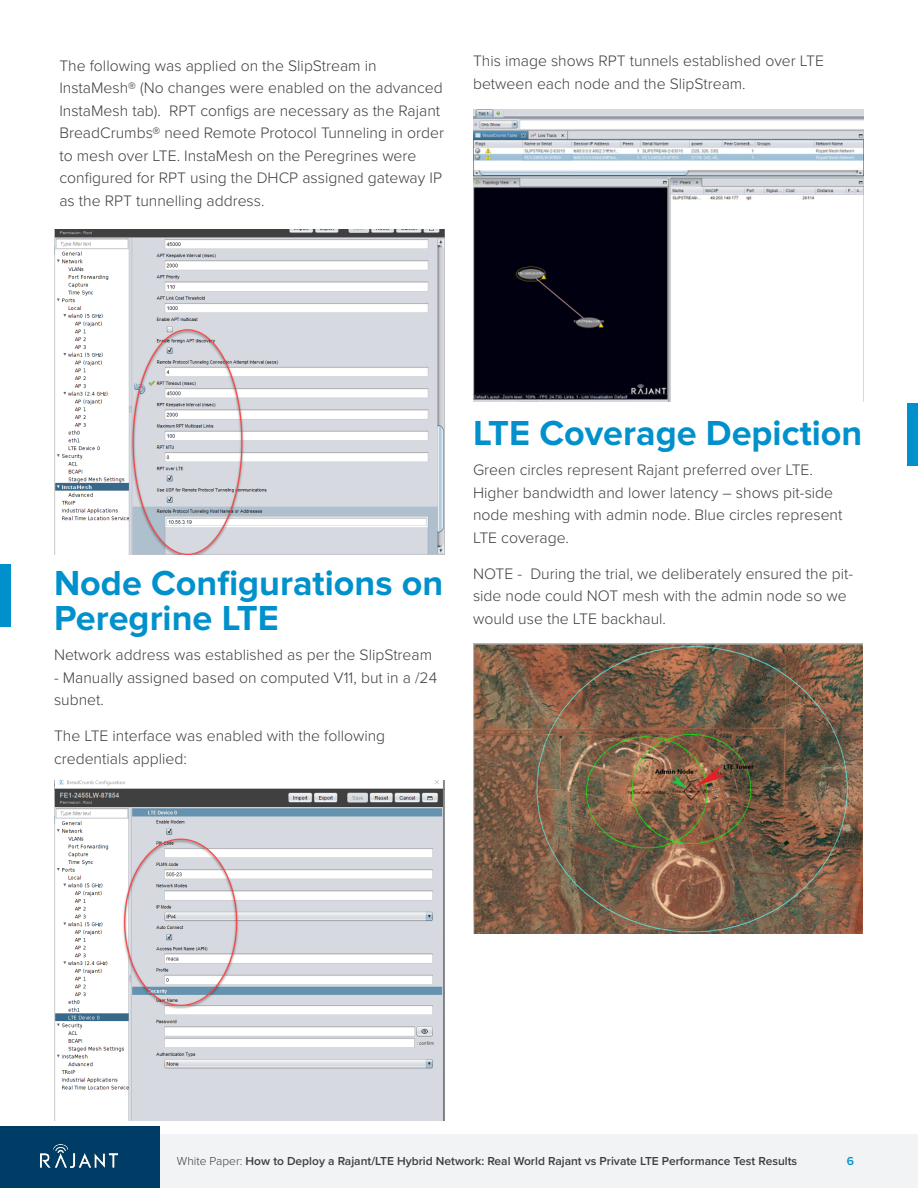
<style>
.page{position:relative;width:918px;height:1188px;background:#fff}
.page>*{position:absolute;margin:0;border:0;box-sizing:border-box;transform-origin:0 0}
.t1{font:700 36px/34.5px "Proxima Nova";color:#0091cc}
.t2{font:300 15.75px/22.5px "Proxima Nova";color:#3e3e3f}
.t3{font:600 12px "Proxima Nova";color:#3e3e3f}
.t4{font:600 12px "Proxima Nova";color:#0091cc}
.s1{font-weight:300}
</style>
<div class="page">
<div style="left:0;top:1134px;width:918px;height:54px;background:#f2f3f4"></div>
<div style="left:0;top:1127px;width:159px;height:61px;background:#003d66"></div>
<img style="left:40px;top:1145px;width:77px;height:22px">
<div style="left:0;top:564px;width:11px;height:63px;background:#0091cc"></div>
<img style="left:54px;top:230px;width:391px;height:325px">
<img style="left:54px;top:780px;width:391px;height:340px">
<img style="left:473px;top:109px;width:391px;height:293px">
<img style="left:473px;top:644px;width:390px;height:289px">
<div style="left:907px;top:403px;width:11px;height:63px;background:#0091cc"></div>
<p class="t2" style="left:59px;top:54px;width:386px">The following was applied on the SlipStream in InstaMesh® (No changes were enabled on the advanced InstaMesh tab). RPT configs are necessary as the Rajant BreadCrumbs® need Remote Protocol Tunneling in order to mesh over LTE. InstaMesh on the Peregrines were configured for RPT using the DHCP assigned gateway IP as the RPT tunnelling address.</p>
<p class="t2" style="left:473px;top:49px;width:353px">This image shows RPT tunnels established over LTE between each node and the SlipStream.</p>
<p class="t1" style="left:54px;top:567px;width:391px">Node Configurations on<br>Peregrine LTE</p>
<p class="t2" style="left:54px;top:643px;width:380px">Network address was established as per the SlipStream</p>
<p class="t2" style="left:54px;top:666px;width:385px">- Manually assigned based on computed V11, but in a /24 subnet.</p>
<p class="t2" style="left:54px;top:724px;width:333px">The LTE interface was enabled with the following credentials applied:</p>
<p class="t1" style="left:473px;top:416px;width:391px">LTE Coverage Depiction</p>
<p class="t2" style="left:473px;top:458px;width:371px">Green circles represent Rajant preferred over LTE.<br>Higher bandwidth and lower latency – shows pit-side node meshing with admin node. Blue circles represent LTE coverage.</p>
<p class="t2" style="left:473px;top:561px;width:382px">NOTE - During the trial, we deliberately ensured the pit&shy;side node could NOT mesh with the admin node so we would use the LTE backhaul.</p>
<p class="t3" style="left:177px;top:1152px;width:622px"><span class="s1">White Paper:</span> How to Deploy a Rajant/LTE Hybrid Network: Real World Rajant vs Private LTE Performance Test Results</p>
<p class="t4" style="left:847px;top:1152px;width:9px">6</p>
</div>
